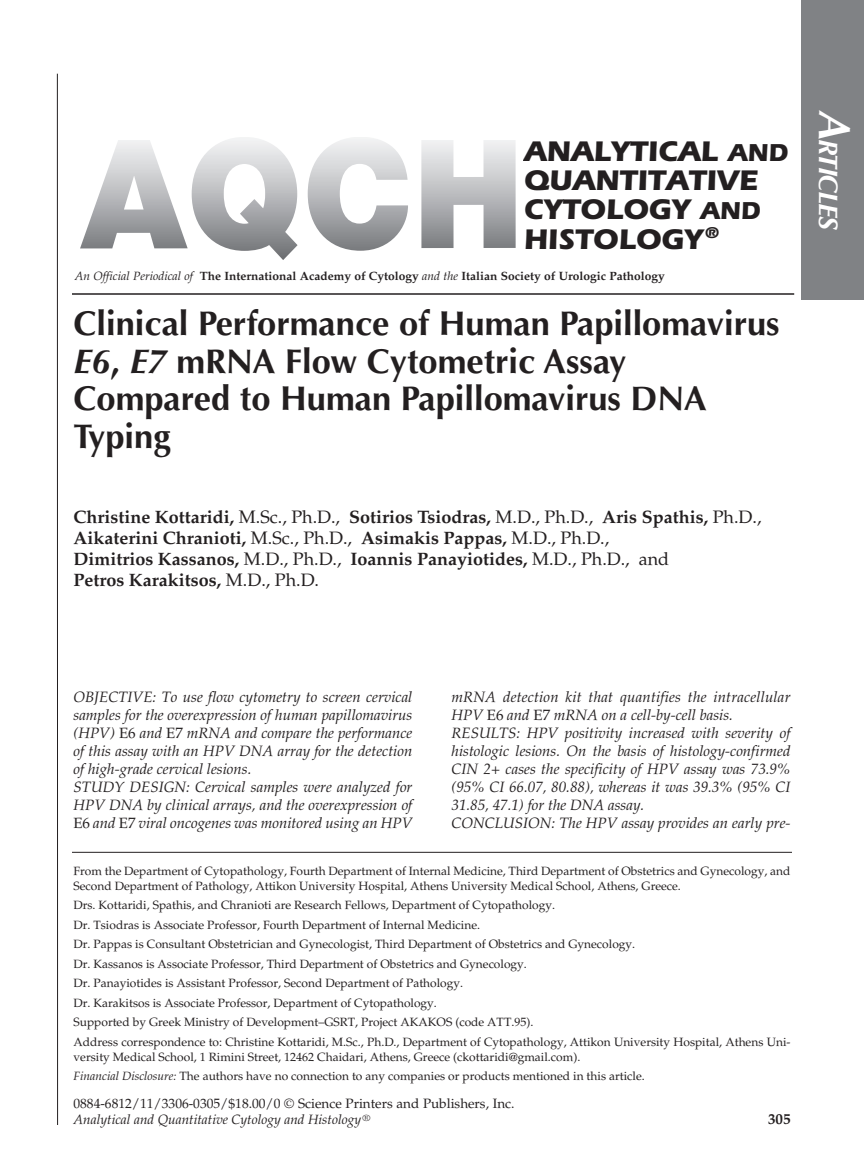
<style>
.page{position:relative;width:864px;height:1161px;background:#fff}
.page>*{position:absolute;margin:0;border:0;box-sizing:border-box;transform-origin:0 0}
.t1{font:700 34.5px/37.5px "Optima LT Std";color:#231f20}
.t2{font:700 29.4px/29px "Itc Eras";color:#231f20}
.t3{font:italic 700 27px "Optima LT Std";color:#fff}
.t4{font:700 18px/21px "Palatino LT Std";color:#231f20}
.t5{font:italic 15px/18px "Palatino LT Std";color:#231f20}
.t6{font:700 15px "Palatino LT Std";color:#231f20}
.t7{font:13.5px/16.6px "Palatino LT Std";color:#231f20}
.t8{font:12px/19.5px "Palatino LT Std";color:#231f20}
.t9{font:700 12px "Palatino LT Std";color:#231f20}
.s1{font-size:25.35px}
.s2{font-weight:400;font-style:italic}
.s3{font-style:italic}
.s4{font-weight:400}
.s5{font-size:45px}
.s6{font-style:normal}
</style>
<div class="page">
<hr style="left:57px;top:74px;width:1px;height:1051px;background:#231f20">
<hr style="left:72px;top:852px;width:720px;height:1px;background:#231f20">
<hr style="left:72px;top:293px;width:722px;height:2px;background:#231f20">
<svg style="left:80px;top:137px;width:218px;height:123px"></svg>
<svg style="left:308px;top:137px;width:100px;height:114px"></svg>
<svg style="left:421px;top:140px;width:95px;height:108px"></svg>
<div style="left:801px;top:0;width:63px;height:299px;background:#808285"></div>
<h2 class="t2" style="left:524px;top:141px;width:266px">ANALYTICAL <span class="s1">AND<br></span>QUANTITATIVE<br>CYTOLOGY <span class="s1">AND<br></span>HISTOLOGY<sup>®</sup></h2>
<p class="t9" style="left:75px;top:271px;width:591px"><span class="s2">An Official Periodical of</span> The International Academy of Cytology <span class="s2">and the</span> Italian Society of Urologic Pathology</p>
<h1 class="t1" style="left:74px;top:306px;width:708px">Clinical Performance of Human Papillomavirus<br><span class="s3">E6</span>, <span class="s3">E7</span> mRNA Flow Cytometric Assay<br>Compared to Human Papillomavirus DNA<br>Typing</h1>
<p class="t4" style="left:74px;top:508px;width:690px">Christine Kottaridi, <span class="s4">M.Sc., Ph.D.,</span> Sotirios Tsiodras, <span class="s4">M.D., Ph.D.,</span> Aris Spathis, <span class="s4">Ph.D., </span>Aikaterini Chranioti, <span class="s4">M.Sc., Ph.D.,</span> Asimakis Pappas, <span class="s4">M.D., Ph.D.,<br></span>Dimitrios Kassanos, <span class="s4">M.D., Ph.D.,</span> Ioannis Panayiotides, <span class="s4">M.D., Ph.D., and<br></span>Petros Karakitsos, <span class="s4">M.D., Ph.D.</span></p>
<h3 class="t3" style="left:842px;top:111px;width:121px;rotate:90deg"><span class="s5">A</span>RTICLES</h3>
<p class="t5" style="left:74px;top:689px;width:341px">OBJECTIVE: To use flow cytometry to screen cervical samples for the overexpression of human papillomavirus (HPV) <span class="s6">E6</span> and <span class="s6">E7</span> mRNA and compare the performance of this assay with an HPV DNA array for the detection of high-grade cervical lesions.<br>STUDY DESIGN: Cervical samples were analyzed for HPV DNA by clinical arrays, and the overexpression of <span class="s6">E6</span> and <span class="s6">E7</span> viral oncogenes was monitored using an HPV</p>
<p class="t5" style="left:452px;top:689px;width:341px">mRNA detection kit that quantifies the intracellular HPV <span class="s6">E6</span> and <span class="s6">E7</span> mRNA on a cell-by-cell basis.<br>RESULTS: HPV positivity increased with severity of histologic lesions. On the basis of histology-confirmed CIN 2+ cases the specificity of HPV assay was 73.9% (95% CI 66.07, 80.88), whereas it was 39.3% (95% CI 31.85, 47.1) for the DNA assay.<br>CONCLUSION: The HPV assay provides an early pre-</p>
<p class="t8" style="left:74px;top:864px;width:719px;line-height:15px">From the Department of Cytopathology, Fourth Department of Internal Medicine, Third Department of Obstetrics and Gynecology, and<br>Second Department of Pathology, Attikon University Hospital, Athens University Medical School, Athens, Greece.</p>
<p class="t8" style="left:74px;top:897px;width:719px">Drs. Kottaridi, Spathis, and Chranioti are Research Fellows, Department of Cytopathology.<br>Dr. Tsiodras is Associate Professor, Fourth Department of Internal Medicine.<br>Dr. Pappas is Consultant Obstetrician and Gynecologist, Third Department of Obstetrics and Gynecology.<br>Dr. Kassanos is Associate Professor, Third Department of Obstetrics and Gynecology.<br>Dr. Panayiotides is Assistant Professor, Second Department of Pathology.<br>Dr. Karakitsos is Associate Professor, Department of Cytopathology.<br>Supported by Greek Ministry of Development–GSRT, Project AKAKOS (code ATT.95).<br>Address correspondence to: Christine Kottaridi, M.Sc., Ph.D., Department of Cytopathology, Attikon University Hospital, Athens Uni-</p>
<p class="t8" style="left:74px;top:1048px;width:573px">versity Medical School, 1 Rimini Street, 12462 Chaidari, Athens, Greece (ckottaridi@gmail.com).<br><span class="s3">Financial Disclosure:</span> The authors have no connection to any companies or products mentioned in this article.</p>
<p class="t7" style="left:74px;top:1096px;width:443px">0884-6812/11/3306-0305/$18.00/0 © Science Printers and Publishers, Inc.<br><span class="s3">Analytical and Quantitative Cytology and Histology</span><sup>®</sup></p>
<p class="t6" style="left:768px;top:1113px;width:24px">305</p>
</div>
